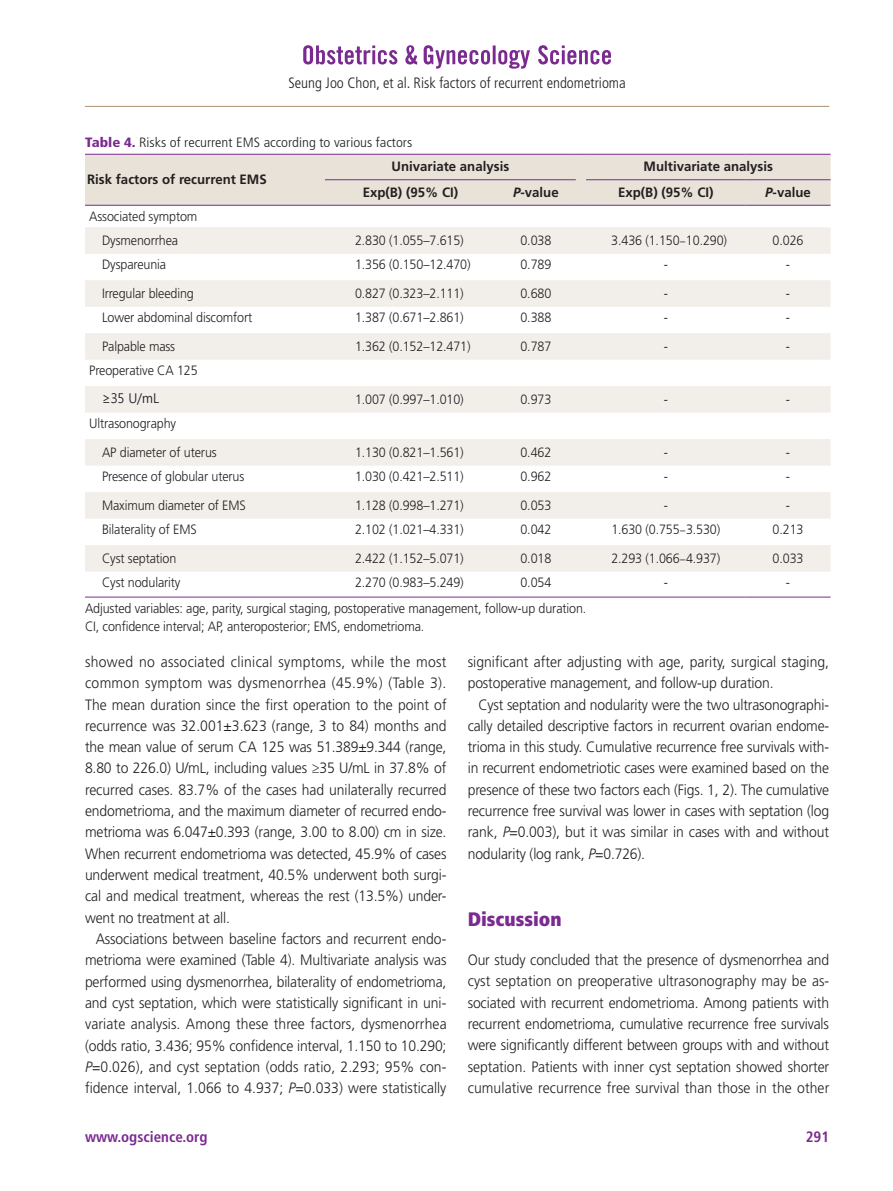
<style>
.page{position:relative;width:893px;height:1191px;background:#fff}
.page>*{position:absolute;margin:0;border:0;box-sizing:border-box;transform-origin:0 0}
.제목1-보라{font:900 condensed 19.5px "Frutiger LT Std";color:#7a2a90}
.본문_영문{font:300 15px/21.3px "Frutiger LT Std";letter-spacing:-.005em;color:#231f20;text-align:justify;scale:.93 1}
.제목밑_본문{font:300 15px/21.3px "Frutiger LT Std";letter-spacing:.005em;color:#231f20;text-align:justify;scale:.93 1}
.t1{font:300 condensed 15px "Frutiger LT Std";color:#231f20}
.t2{font:700 condensed 15px "Frutiger LT Std";color:#7a2a90}
.표내용{font:300 13.5px "Frutiger LT Std";letter-spacing:-.01em;color:#231f20;scale:.93 1}
.표_설명{font:300 13.5px "Frutiger LT Std";letter-spacing:-.01em;color:#231f20;scale:.93 1}
.표머리{font:700 13.5px "Frutiger LT Std";color:#231f20}
.표_타이틀{font:300 condensed 13.5px "Frutiger LT Std";color:#231f20;scale:1.1 1}
.표내용-2{font:13.5px "Malgun Gothic";color:#231f20;scale:.93 1}
.s1{font-weight:900;color:#7a2a90}
.s2{font-style:italic}
.s3{font-family:"Minion Pro";font-weight:400}
</style>
<div class="page">
<hr style="left:85px;top:106px;width:744px;height:1px;background:#af9877">
<svg style="left:538px;top:45px;width:73px;height:19px"></svg>
<svg style="left:424px;top:45px;width:106px;height:24px"></svg>
<svg style="left:303px;top:45px;width:114px;height:19px"></svg>
<svg style="left:85px;top:227px;width:746px;height:344px;fill:#f2eee9"></svg>
<div style="left:85px;top:154px;width:746px;height:52px;background:#e9e2d9"></div>
<hr style="left:586px;top:205px;width:159px;height:1px;background:#7a2a90">
<hr style="left:745px;top:205px;width:86px;height:1px;background:#7a2a90">
<hr style="left:85px;top:596px;width:240px;height:1px;background:#7a2a90">
<hr style="left:325px;top:596px;width:171px;height:1px;background:#7a2a90">
<hr style="left:496px;top:596px;width:80px;height:1px;background:#7a2a90">
<hr style="left:586px;top:596px;width:159px;height:1px;background:#7a2a90">
<hr style="left:745px;top:596px;width:86px;height:1px;background:#7a2a90">
<hr style="left:325px;top:179px;width:171px;height:1px;background:#7a2a90">
<hr style="left:496px;top:179px;width:80px;height:1px;background:#7a2a90">
<hr style="left:586px;top:179px;width:159px;height:1px;background:#7a2a90">
<hr style="left:745px;top:179px;width:86px;height:1px;background:#7a2a90">
<p class="t1" style="left:288px;top:74px;width:339px">Seung Joo Chon, et al. Risk factors of recurrent endometrioma</p>
<p class="표_타이틀" style="left:85px;top:135px;width:299px"><span class="s1">Table 4.</span> Risks of recurrent EMS according to various factors</p>
<p class="표머리" style="left:87px;top:172px;width:181px">Risk factors of recurrent EMS</p>
<p class="표머리" style="left:392px;top:159px;width:119px">Univariate analysis</p>
<p class="표머리" style="left:644px;top:159px;width:131px">Multivariate analysis</p>
<p class="표머리" style="left:363px;top:184px;width:97px">Exp(B) (95% CI)</p>
<p class="표머리" style="left:513px;top:184px;width:47px"><span class="s2">P</span>-value</p>
<p class="표머리" style="left:618px;top:184px;width:97px">Exp(B) (95% CI)</p>
<p class="표머리" style="left:765px;top:184px;width:47px"><span class="s2">P</span>-value</p>
<p class="표내용" style="left:89px;top:208px;width:118px">Associated symptom</p>
<p class="표내용" style="left:102px;top:233px;width:83px">Dysmenorrhea</p>
<p class="표내용" style="left:355px;top:233px;width:118px">2.830 (1.055–7.615)</p>
<p class="표내용" style="left:520px;top:233px;width:35px">0.038</p>
<p class="표내용" style="left:611px;top:233px;width:126px">3.436 (1.150<span class="s3">–</span>10.290)</p>
<p class="표내용" style="left:773px;top:233px;width:35px">0.026</p>
<p class="표내용" style="left:102px;top:257px;width:70px">Dyspareunia</p>
<p class="표내용" style="left:355px;top:257px;width:126px">1.356 (0.150–12.470)</p>
<p class="표내용" style="left:520px;top:257px;width:35px">0.789</p>
<p class="표내용" style="left:664px;top:257px;width:6px">-</p>
<p class="표내용" style="left:786px;top:257px;width:6px">-</p>
<p class="표내용" style="left:102px;top:286px;width:100px">Irregular bleeding</p>
<p class="표내용" style="left:355px;top:286px;width:118px">0.827 (0.323–2.111)</p>
<p class="표내용" style="left:520px;top:286px;width:35px">0.680</p>
<p class="표내용" style="left:664px;top:286px;width:6px">-</p>
<p class="표내용" style="left:786px;top:286px;width:6px">-</p>
<p class="표내용" style="left:102px;top:310px;width:163px">Lower abdominal discomfort</p>
<p class="표내용" style="left:355px;top:310px;width:118px">1.387 (0.671–2.861)</p>
<p class="표내용" style="left:520px;top:310px;width:35px">0.388</p>
<p class="표내용" style="left:664px;top:310px;width:6px">-</p>
<p class="표내용" style="left:786px;top:310px;width:6px">-</p>
<p class="표내용" style="left:102px;top:338px;width:80px">Palpable mass</p>
<p class="표내용" style="left:355px;top:338px;width:126px">1.362 (0.152–12.471)</p>
<p class="표내용" style="left:520px;top:338px;width:35px">0.787</p>
<p class="표내용" style="left:664px;top:338px;width:6px">-</p>
<p class="표내용" style="left:786px;top:338px;width:6px">-</p>
<p class="표내용" style="left:89px;top:363px;width:118px">Preoperative CA 125</p>
<p class="표내용-2" style="left:102px;top:391px;width:63px">≥35 U/mL</p>
<p class="표내용" style="left:355px;top:391px;width:118px">1.007 (0.997–1.010)</p>
<p class="표내용" style="left:520px;top:391px;width:35px">0.973</p>
<p class="표내용" style="left:664px;top:391px;width:6px">-</p>
<p class="표내용" style="left:786px;top:391px;width:6px">-</p>
<p class="표내용" style="left:89px;top:416px;width:95px">Ultrasonography</p>
<p class="표내용" style="left:102px;top:444px;width:125px">AP diameter of uterus</p>
<p class="표내용" style="left:355px;top:444px;width:118px">1.130 (0.821–1.561)</p>
<p class="표내용" style="left:520px;top:444px;width:35px">0.462</p>
<p class="표내용" style="left:664px;top:444px;width:6px">-</p>
<p class="표내용" style="left:786px;top:444px;width:6px">-</p>
<p class="표내용" style="left:102px;top:469px;width:155px">Presence of globular uterus</p>
<p class="표내용" style="left:355px;top:469px;width:118px">1.030 (0.421–2.511)</p>
<p class="표내용" style="left:520px;top:469px;width:35px">0.962</p>
<p class="표내용" style="left:664px;top:469px;width:6px">-</p>
<p class="표내용" style="left:786px;top:469px;width:6px">-</p>
<p class="표내용" style="left:102px;top:497px;width:156px">Maximum diameter of EMS</p>
<p class="표내용" style="left:355px;top:497px;width:118px">1.128 (0.998–1.271)</p>
<p class="표내용" style="left:520px;top:497px;width:35px">0.053</p>
<p class="표내용" style="left:664px;top:497px;width:6px">-</p>
<p class="표내용" style="left:786px;top:497px;width:6px">-</p>
<p class="표내용" style="left:102px;top:522px;width:103px">Bilaterality of EMS</p>
<p class="표내용" style="left:355px;top:522px;width:118px">2.102 (1.021–4.331)</p>
<p class="표내용" style="left:520px;top:522px;width:35px">0.042</p>
<p class="표내용" style="left:611px;top:522px;width:119px">1.630 (0.755<span class="s3">–</span>3.530)</p>
<p class="표내용" style="left:773px;top:522px;width:35px">0.213</p>
<p class="표내용" style="left:102px;top:550px;width:82px">Cyst septation</p>
<p class="표내용" style="left:355px;top:550px;width:118px">2.422 (1.152–5.071)</p>
<p class="표내용" style="left:520px;top:550px;width:35px">0.018</p>
<p class="표내용" style="left:611px;top:550px;width:119px">2.293 (1.066<span class="s3">–</span>4.937)</p>
<p class="표내용" style="left:773px;top:550px;width:35px">0.033</p>
<p class="표내용" style="left:102px;top:575px;width:86px">Cyst nodularity</p>
<p class="표내용" style="left:355px;top:575px;width:118px">2.270 (0.983–5.249)</p>
<p class="표내용" style="left:520px;top:575px;width:35px">0.054</p>
<p class="표내용" style="left:664px;top:575px;width:6px">-</p>
<p class="표내용" style="left:786px;top:575px;width:6px">-</p>
<p class="표_설명" style="left:85px;top:600px;width:540px">Adjusted variables: age, parity, surgical staging, postoperative management, follow-up duration.</p>
<p class="표_설명" style="left:85px;top:618px;width:366px">CI, confidence interval; AP, anteroposterior; EMS, endometrioma.</p>
<p class="본문_영문" style="left:85px;top:651px;width:390px">showed no associated clinical symptoms, while the most common symptom was dysmenorrhea (45.9%) (Table 3).<br>The mean duration since the first operation to the point of recurrence was 32.001±3.623 (range, 3 to 84) months and the mean value of serum CA 125 was 51.389±9.344 (range, 8.80 to 226.0) U/mL, including values ≥35 U/mL in 37.8% of recurred cases. 83.7% of the cases had unilaterally recurred endometrioma, and the maximum diameter of recurred endo&shy;metrioma was 6.047±0.393 (range, 3.00 to 8.00) cm in size.<br>When recurrent endometrioma was detected, 45.9% of cases underwent medical treatment, 40.5% underwent both surgi&shy;cal and medical treatment, whereas the rest (13.5%) under&shy;went no treatment at all.</p>
<p class="본문_영문" style="left:85px;top:928px;width:390px;text-indent:11px">Associations between baseline factors and recurrent endo&shy;metrioma were examined (Table 4). Multivariate analysis was performed using dysmenorrhea, bilaterality of endometrioma, and cyst septation, which were statistically significant in uni&shy;variate analysis. Among these three factors, dysmenorrhea (odds ratio, 3.436; 95% confidence interval, 1.150 to 10.290; <span class="s2">P</span>=0.026), and cyst septation (odds ratio, 2.293; 95% con&shy;fidence interval, 1.066 to 4.937; <span class="s2">P</span>=0.033) were statistically</p>
<p class="본문_영문" style="left:468px;top:651px;width:390px">significant after adjusting with age, parity, surgical staging, postoperative management, and follow-up duration.</p>
<p class="본문_영문" style="left:468px;top:694px;width:390px;text-indent:11px">Cyst septation and nodularity were the two ultrasonographi&shy;cally detailed descriptive factors in recurrent ovarian endome&shy;trioma in this study. Cumulative recurrence free survivals with&shy;in recurrent endometriotic cases were examined based on the presence of these two factors each (Figs. 1, 2). The cumulative recurrence free survival was lower in cases with septation (log rank, <span class="s2">P</span>=0.003), but it was similar in cases with and without nodularity (log rank, <span class="s2">P</span>=0.726).</p>
<p class="제목1-보라" style="left:468px;top:907px;width:95px">Discussion</p>
<p class="제목밑_본문" style="left:468px;top:949px;width:390px">Our study concluded that the presence of dysmenorrhea and cyst septation on preoperative ultrasonography may be as&shy;sociated with recurrent endometrioma. Among patients with recurrent endometrioma, cumulative recurrence free survivals were significantly different between groups with and without septation. Patients with inner cyst septation showed shorter cumulative recurrence free survival than those in the other</p>
<p class="t2" style="left:85px;top:1128px;width:124px">www.ogscience.org</p>
<p class="t2" style="left:806px;top:1128px;width:25px">291</p>
</div>
